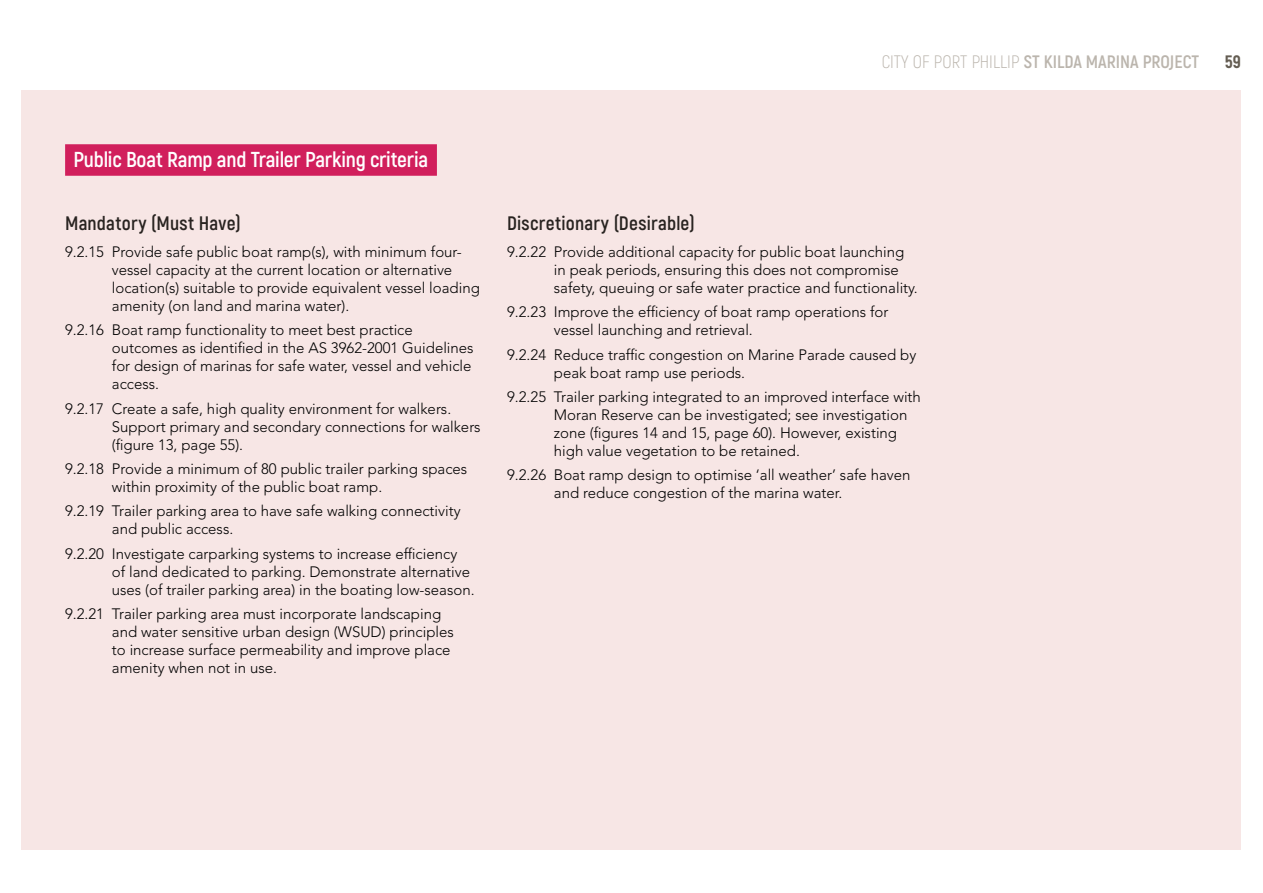
<style>
.page{position:relative;width:1263px;height:893px;background:#fff}
.page>*{position:absolute;margin:0;border:0;box-sizing:border-box;transform-origin:0 0}
.t1{font:700 21.6px "Akrobat";letter-spacing:-.01em;color:#fff}
.t2{font:700 19.5px "Akrobat";letter-spacing:.01em;color:#282320}
.t3{font:700 18px "Akrobat";color:#bbb5ad}
.t4{font:800 18px "Akrobat";color:#645d52}
.t5{font:300 15px/18px "Avenir LT Std";color:#000}
.s1{font-weight:300}
</style>
<div class="page">
<div style="left:22px;top:90px;width:1219px;height:759px;background:#f7e6e5"></div>
<div style="left:65px;top:144px;width:372px;height:32px;background:#d11f5c"></div>
<p class="t3" style="left:881px;top:51px;width:319px"><span class="s1">CITY OF PORT PHILLIP</span> ST KILDA MARINA PROJECT</p>
<p class="t4" style="left:1225px;top:50px;width:18px">59</p>
<h1 class="t1" style="left:74px;top:146px;width:356px">Public Boat Ramp and Trailer Parking criteria</h1>
<h2 class="t2" style="left:65px;top:211px;width:177px">Mandatory (Must Have)</h2>
<p class="t5" style="left:112px;top:243px;width:369px;text-indent:-47px">9.2.15 Provide safe public boat ramp(s), with minimum four&shy;vessel capacity at the current location or alternative location(s) suitable to provide equivalent vessel loading amenity (on land and marina water).</p>
<p class="t5" style="left:112px;top:321px;width:363px;text-indent:-47px">9.2.16 Boat ramp functionality to meet best practice outcomes as identified in the AS 3962-2001 Guidelines for design of marinas for safe water, vessel and vehicle access.</p>
<p class="t5" style="left:112px;top:400px;width:370px;text-indent:-47px">9.2.17 Create a safe, high quality environment for walkers.<br>Support primary and secondary connections for walkers (figure 13, page 55).</p>
<p class="t5" style="left:112px;top:460px;width:357px;text-indent:-47px">9.2.18 Provide a minimum of 80 public trailer parking spaces within proximity of the public boat ramp.</p>
<p class="t5" style="left:112px;top:502px;width:350px;text-indent:-47px">9.2.19 Trailer parking area to have safe walking connectivity and public access.</p>
<p class="t5" style="left:112px;top:545px;width:364px;text-indent:-47px">9.2.20 Investigate carparking systems to increase efficiency<br>of land dedicated to parking. Demonstrate alternative uses (of trailer parking area) in the boating low-season.</p>
<p class="t5" style="left:112px;top:605px;width:344px;text-indent:-47px">9.2.21 Trailer parking area must incorporate landscaping and water sensitive urban design (WSUD) principles to increase surface permeability and improve place amenity when not in use.</p>
<h2 class="t2" style="left:507px;top:211px;width:189px">Discretionary (Desirable)</h2>
<p class="t5" style="left:554px;top:243px;width:365px;text-indent:-47px">9.2.22 Provide additional capacity for public boat launching in peak periods, ensuring this does not compromise safety, queuing or safe water practice and functionality.</p>
<p class="t5" style="left:554px;top:303px;width:336px;text-indent:-47px">9.2.23 Improve the efficiency of boat ramp operations for vessel launching and retrieval.</p>
<p class="t5" style="left:554px;top:346px;width:364px;text-indent:-47px">9.2.24 Reduce traffic congestion on Marine Parade caused by peak boat ramp use periods.</p>
<p class="t5" style="left:554px;top:388px;width:369px;text-indent:-47px">9.2.25 Trailer parking integrated to an improved interface with Moran Reserve can be investigated; see investigation zone (figures 14 and 15, page 60). However, existing high value vegetation to be retained.</p>
<p class="t5" style="left:554px;top:466px;width:358px;text-indent:-47px">9.2.26 Boat ramp design to optimise ‘all weather’ safe haven and reduce congestion of the marina water.</p>
</div>
